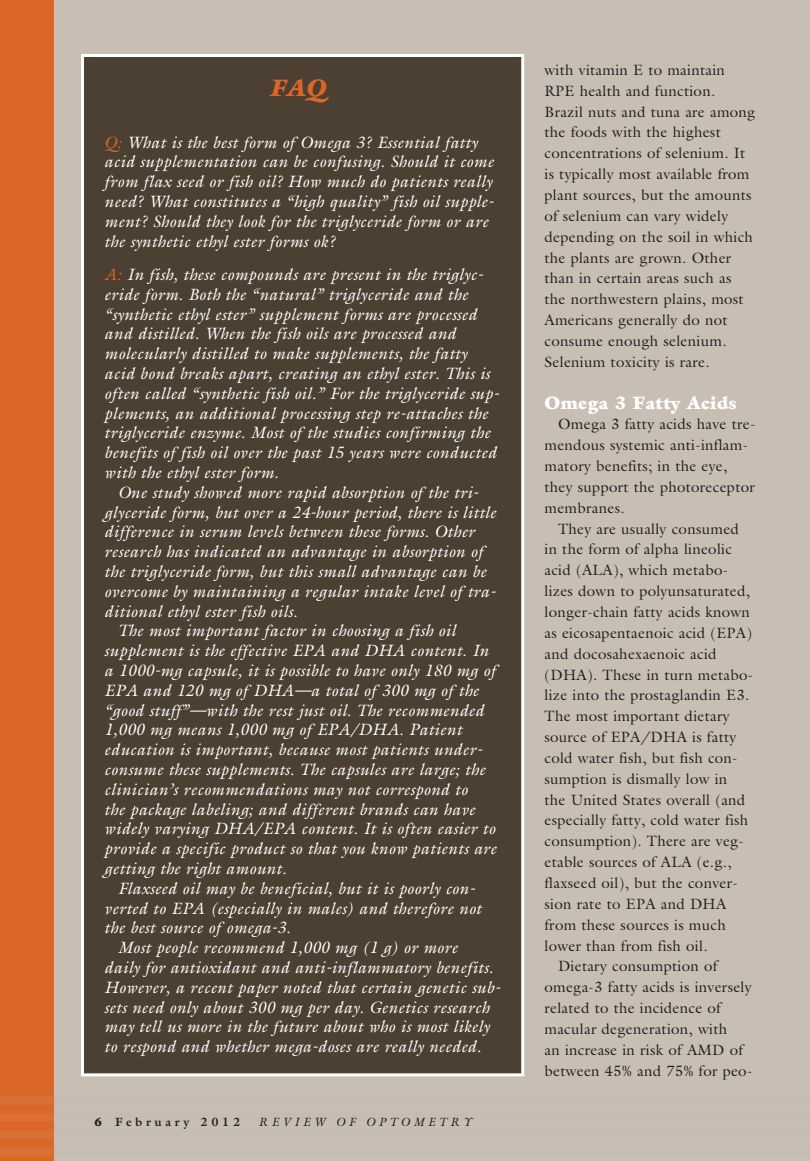
<style>
.page{position:relative;width:810px;height:1161px;background:#c9beb3}
.page>*{position:absolute;margin:0;border:0;box-sizing:border-box;transform-origin:0 0}
.t1{font:italic 900 24px "Galliard";color:#da6728}
.t2{font:900 18px "Galliard";letter-spacing:.02em;color:#fff}
.t3{font:italic 16.5px/19.8px "Galliard";letter-spacing:.02em;color:#fff}
.t4{font:15px/20.9px "Galliard";letter-spacing:.02em;color:#231f20}
.t5{font:italic 12px "Galliard";letter-spacing:.3em;color:#231f20}
.t6{font:700 12px "Galliard";letter-spacing:.3em;color:#231f20}
.s1{color:#da6728}
.s2{font-weight:900}
</style>
<div class="page">
<div style="left:0;top:0;width:54px;height:1161px;background:#da6728"></div>
<div style="left:82px;top:56px;width:441px;height:1019px;background:#4c4032"></div>
<div style="left:81px;top:54px;width:443px;height:1022px;border:3px solid #fff"></div>
<h1 class="t1" style="left:271px;top:79px;width:58px">FAQ</h1>
<p class="t3" style="left:104px;top:134px;width:391px"><span class="s1">Q:</span> What is the best form of Omega 3? Essential fatty acid supplementation can be confusing. Should it come from flax seed or fish oil? How much do patients really need? What constitutes a “high quality” fish oil supple&shy;ment? Should they look for the triglyceride form or are the synthetic ethyl ester forms ok?</p>
<p class="t3" style="left:104px;top:266px;width:397px"><span class="s1">A:</span> In fish, these compounds are present in the triglyc&shy;eride form. Both the “natural” triglyceride and the “synthetic ethyl ester” supplement forms are processed and distilled. When the fish oils are processed and molecularly distilled to make supplements, the fatty acid bond breaks apart, creating an ethyl ester. This is often called “synthetic fish oil.” For the triglyceride sup&shy;plements, an additional processing step re-attaches the triglyceride enzyme. Most of the studies confirming the benefits of fish oil over the past 15 years were conducted with the ethyl ester form.</p>
<p class="t3" style="left:118px;top:484px;width:363px">One study showed more rapid absorption of the tri-</p>
<p class="t3" style="left:104px;top:504px;width:393px">glyceride form, but over a 24-hour period, there is little</p>
<p class="t3" style="left:104px;top:524px;width:372px">difference in serum levels between these forms. Other</p>
<p class="t3" style="left:104px;top:543px;width:380px">research has indicated an advantage in absorption of</p>
<p class="t3" style="left:104px;top:563px;width:384px">the triglyceride form, but this small advantage can be</p>
<p class="t3" style="left:104px;top:583px;width:393px">overcome by maintaining a regular intake level of tra-</p>
<p class="t3" style="left:104px;top:603px;width:195px">ditional ethyl ester fish oils.</p>
<p class="t3" style="left:118px;top:623px;width:340px">The most important factor in choosing a fish oil</p>
<p class="t3" style="left:104px;top:642px;width:386px">supplement is the effective EPA and DHA content. In</p>
<p class="t3" style="left:104px;top:662px;width:393px">a 1000-mg capsule, it is possible to have only 180 mg of</p>
<p class="t3" style="left:104px;top:682px;width:376px">EPA and 120 mg of DHA—a total of 300 mg of the</p>
<p class="t3" style="left:104px;top:702px;width:381px">“good stuff”—with the rest just oil. The recommended</p>
<p class="t3" style="left:104px;top:722px;width:359px">1,000 mg means 1,000 mg of EPA/DHA. Patient</p>
<p class="t3" style="left:104px;top:741px;width:380px">education is important, because most patients under-</p>
<p class="t3" style="left:104px;top:761px;width:383px">consume these supplements. The capsules are large; the</p>
<p class="t3" style="left:104px;top:781px;width:365px">clinician’s recommendations may not correspond to</p>
<p class="t3" style="left:104px;top:801px;width:372px">the package labeling; and different brands can have</p>
<p class="t3" style="left:104px;top:821px;width:393px">widely varying DHA/EPA content. It is often easier to</p>
<p class="t3" style="left:104px;top:840px;width:394px">provide a specific product so that you know patients are</p>
<p class="t3" style="left:104px;top:860px;width:184px">getting the right amount.</p>
<p class="t3" style="left:118px;top:880px;width:359px">Flaxseed oil may be beneficial, but it is poorly con-</p>
<p class="t3" style="left:104px;top:900px;width:379px">verted to EPA (especially in males) and therefore not</p>
<p class="t3" style="left:104px;top:920px;width:188px">the best source of omega-3.</p>
<p class="t3" style="left:118px;top:939px;width:342px">Most people recommend 1,000 mg (1 g) or more</p>
<p class="t3" style="left:104px;top:959px;width:390px">daily for antioxidant and anti-inflammatory benefits.</p>
<p class="t3" style="left:104px;top:979px;width:398px">However, a recent paper noted that certain genetic sub-</p>
<p class="t3" style="left:104px;top:999px;width:387px">sets need only about 300 mg per day. Genetics research</p>
<p class="t3" style="left:104px;top:1019px;width:387px">may tell us more in the future about who is most likely</p>
<p class="t3" style="left:104px;top:1038px;width:378px">to respond and whether mega-doses are really needed.</p>
<p class="t6" style="left:94px;top:1117px;width:147px"><span class="s2">6</span> February 2012</p>
<p class="t5" style="left:258px;top:1117px;width:215px">REVIEW OF OPTOMETRY</p>
<p class="t4" style="left:544px;top:61px;width:212px">with vitamin E to maintain<br>RPE health and function.<br>Brazil nuts and tuna are among the foods with the highest concentrations of selenium. It is typically most available from plant sources, but the amounts of selenium can vary widely depending on the soil in which the plants are grown. Other than in certain areas such as the northwestern plains, most<br>Americans generally do not consume enough selenium.<br>Selenium toxicity is rare.</p>
<p class="t2" style="left:544px;top:396px;width:194px">Omega 3 Fatty Acids</p>
<p class="t4" style="left:544px;top:415px;width:212px;text-indent:14px">Omega 3 fatty acids have tre&shy;mendous systemic anti-inflam&shy;matory benefits; in the eye, they support the photoreceptor membranes.</p>
<p class="t4" style="left:558px;top:520px;width:182px">They are usually consumed</p>
<p class="t4" style="left:544px;top:540px;width:189px">in the form of alpha lineolic</p>
<p class="t4" style="left:544px;top:561px;width:185px">acid (ALA), which metabo-</p>
<p class="t4" style="left:544px;top:582px;width:207px">lizes down to polyunsaturated,</p>
<p class="t4" style="left:544px;top:603px;width:207px">longer-chain fatty acids known</p>
<p class="t4" style="left:544px;top:624px;width:209px">as eicosapentaenoic acid (EPA)</p>
<p class="t4" style="left:544px;top:645px;width:174px">and docosahexaenoic acid</p>
<p class="t4" style="left:544px;top:666px;width:210px">(DHA). These in turn metabo-</p>
<p class="t4" style="left:544px;top:686px;width:206px">lize into the prostaglandin E3.</p>
<p class="t4" style="left:544px;top:707px;width:187px">The most important dietary</p>
<p class="t4" style="left:544px;top:728px;width:193px">source of EPA/DHA is fatty</p>
<p class="t4" style="left:544px;top:749px;width:195px">cold water fish, but fish con-</p>
<p class="t4" style="left:544px;top:770px;width:184px">sumption is dismally low in</p>
<p class="t4" style="left:544px;top:791px;width:202px">the United States overall (and</p>
<p class="t4" style="left:544px;top:811px;width:205px">especially fatty, cold water fish</p>
<p class="t4" style="left:544px;top:832px;width:201px">consumption). There are veg-</p>
<p class="t4" style="left:544px;top:853px;width:189px">etable sources of ALA (e.g.,</p>
<p class="t4" style="left:544px;top:874px;width:195px">flaxseed oil), but the conver-</p>
<p class="t4" style="left:544px;top:895px;width:183px">sion rate to EPA and DHA</p>
<p class="t4" style="left:544px;top:916px;width:183px">from these sources is much</p>
<p class="t4" style="left:544px;top:937px;width:165px">lower than from fish oil.</p>
<p class="t4" style="left:558px;top:957px;width:161px">Dietary consumption of</p>
<p class="t4" style="left:544px;top:978px;width:209px">omega-3 fatty acids is inversely</p>
<p class="t4" style="left:544px;top:999px;width:178px">related to the incidence of</p>
<p class="t4" style="left:544px;top:1020px;width:184px">macular degeneration, with</p>
<p class="t4" style="left:544px;top:1041px;width:200px">an increase in risk of AMD of</p>
<p class="t4" style="left:544px;top:1062px;width:209px">between 45% and 75% for peo-</p>
</div>
